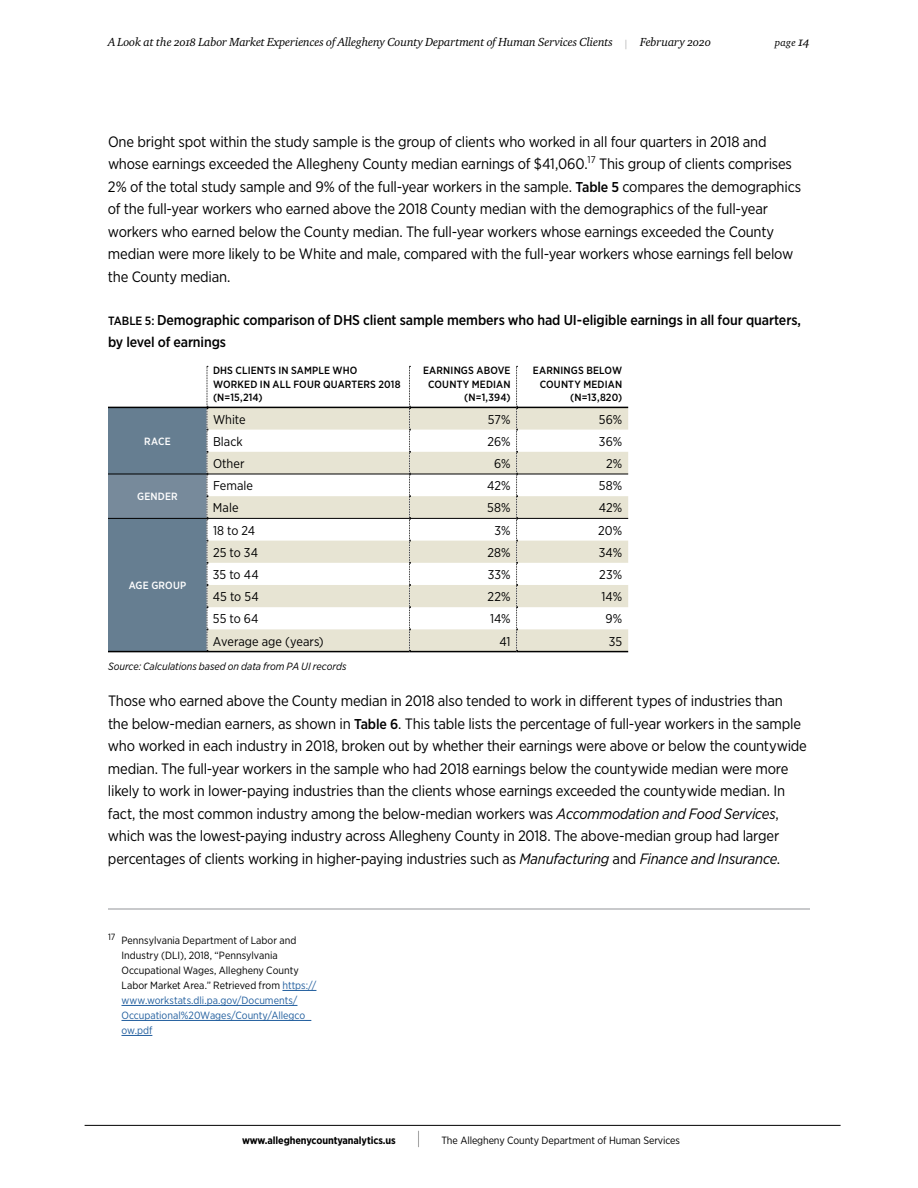
<style>
.page{position:relative;width:918px;height:1188px;background:#fff}
.page>*{position:absolute;margin:0;border:0;box-sizing:border-box;transform-origin:0 0}
.t1{font:15px/22.5px "Gotham Narrow";letter-spacing:-.015em;color:#000}
.t2{font:500 14.25px/21px "Gotham Narrow";letter-spacing:-.01em;color:#000}
.t3{font:12.75px "Gotham Narrow";color:#000}
.t4{font:12px "Charter ITC Regu Ital OS";letter-spacing:-.01em;color:#000}
.t5{font:10.5px/15px "Gotham Narrow";color:#000}
.t6{font:500 10.5px/13.5px "Gotham Narrow";letter-spacing:.015em;color:#000;text-align:right}
.t7{font:italic 10.5px "Gotham Narrow";color:#000}
.t8{font:700 10.5px "Gotham Narrow";letter-spacing:-.01em;color:#000}
.t9{font:500 10.5px "Gotham Narrow";letter-spacing:.015em;color:#fff}
.t10{font:10.5px "Charter ITC Regu Ital OS";color:#000}
.s1{font-size:13.5px}
.s2{font-weight:500;font-size:14.25px}
.s3{font-size:12px}
.s4{font-style:italic}
.s5{color:#215e9e}
.s6{font-weight:100;font-size:18px}
</style>
<div class="page">
<hr style="left:85px;top:1125px;width:756px;height:1px;background:#000">
<div style="left:108px;top:407px;width:99px;height:67px;background:#667e91"></div>
<svg style="left:208px;top:408px;width:420px;height:243px;fill:#e7e4d3"></svg>
<div style="left:108px;top:474px;width:99px;height:44px;background:#778a9b"></div>
<div style="left:108px;top:518px;width:99px;height:134px;background:#667e91"></div>
<svg style="left:207px;top:366px;width:1px;height:285px"></svg>
<svg style="left:409px;top:366px;width:2px;height:285px"></svg>
<svg style="left:516px;top:366px;width:2px;height:285px"></svg>
<hr style="left:108px;top:407px;width:99px;height:1px;background:#000">
<hr style="left:207px;top:407px;width:203px;height:1px;background:#000">
<hr style="left:410px;top:407px;width:107px;height:1px;background:#000">
<hr style="left:517px;top:407px;width:111px;height:1px;background:#000">
<hr style="left:108px;top:651px;width:99px;height:1px;background:#000">
<hr style="left:207px;top:651px;width:203px;height:1px;background:#000">
<hr style="left:410px;top:651px;width:107px;height:1px;background:#000">
<hr style="left:517px;top:651px;width:111px;height:1px;background:#000">
<hr style="left:108px;top:474px;width:99px;height:1px;background:#000">
<hr style="left:207px;top:474px;width:203px;height:1px;background:#000">
<hr style="left:410px;top:474px;width:107px;height:1px;background:#000">
<hr style="left:517px;top:474px;width:111px;height:1px;background:#000">
<hr style="left:108px;top:518px;width:99px;height:1px;background:#000">
<hr style="left:207px;top:518px;width:203px;height:1px;background:#000">
<hr style="left:410px;top:518px;width:107px;height:1px;background:#000">
<hr style="left:517px;top:518px;width:111px;height:1px;background:#000">
<hr style="left:282px;top:990px;width:34px;height:1px;background:#215e9e">
<hr style="left:122px;top:1005px;width:175px;height:1px;background:#215e9e">
<hr style="left:122px;top:1020px;width:189px;height:1px;background:#215e9e">
<hr style="left:122px;top:1035px;width:30px;height:1px;background:#215e9e">
<hr style="left:108px;top:909px;width:702px;height:1px;background:#939598">
<p class="t4" style="left:108px;top:35px;width:605px">A Look at the 2018 Labor Market Experiences of Allegheny County Department of Human Services Clients <sub>|</sub> February 2020</p>
<p class="t10" style="left:775px;top:36px;width:37px">page <span class="s1">14</span></p>
<p class="t1" style="left:108px;top:130px;width:695px">One bright spot within the study sample is the group of clients who worked in all four quarters in 2018 and whose earnings exceeded the Allegheny County median earnings of $41,060.<sup>17</sup> This group of clients comprises 2% of the total study sample and 9% of the full-year workers in the sample. <span class="s2">Table 5</span> compares the demographics of the full-year workers who earned above the 2018 County median with the demographics of the full-year workers who earned below the County median. The full-year workers whose earnings exceeded the County median were more likely to be White and male, compared with the full-year workers whose earnings fell below the County median.</p>
<p class="t2" style="left:108px;top:310px;width:695px"><span class="s3">TABLE 5:</span> Demographic comparison of DHS client sample members who had UI-eligible earnings in all four quarters, by level of earnings</p>
<p class="t6" style="left:213px;top:364px;width:189px;text-align:left">DHS CLIENTS IN SAMPLE WHO<br>WORKED IN ALL FOUR QUARTERS 2018 (N=15,214)</p>
<p class="t6" style="left:423px;top:364px;width:89px">EARNINGS ABOVE<br>COUNTY MEDIAN (N=1,394)</p>
<p class="t6" style="left:533px;top:364px;width:91px">EARNINGS BELOW<br>COUNTY MEDIAN (N=13,820)</p>
<p class="t9" style="left:144px;top:435px;width:28px">RACE</p>
<p class="t3" style="left:213px;top:411px;width:34px">White</p>
<p class="t3" style="left:488px;top:411px;width:24px">57%</p>
<p class="t3" style="left:599px;top:411px;width:25px">56%</p>
<p class="t3" style="left:213px;top:434px;width:31px">Black</p>
<p class="t3" style="left:488px;top:434px;width:25px">26%</p>
<p class="t3" style="left:599px;top:434px;width:25px">36%</p>
<p class="t3" style="left:213px;top:456px;width:33px">Other</p>
<p class="t3" style="left:494px;top:456px;width:18px">6%</p>
<p class="t3" style="left:606px;top:456px;width:18px">2%</p>
<p class="t9" style="left:137px;top:490px;width:42px">GENDER</p>
<p class="t3" style="left:213px;top:478px;width:42px">Female</p>
<p class="t3" style="left:487px;top:478px;width:25px">42%</p>
<p class="t3" style="left:599px;top:478px;width:25px">58%</p>
<p class="t3" style="left:213px;top:500px;width:27px">Male</p>
<p class="t3" style="left:487px;top:500px;width:25px">58%</p>
<p class="t3" style="left:599px;top:500px;width:25px">42%</p>
<p class="t3" style="left:213px;top:522px;width:44px">18 to 24</p>
<p class="t3" style="left:495px;top:522px;width:18px">3%</p>
<p class="t3" style="left:598px;top:522px;width:25px">20%</p>
<p class="t3" style="left:213px;top:545px;width:47px">25 to 34</p>
<p class="t3" style="left:487px;top:545px;width:25px">28%</p>
<p class="t3" style="left:599px;top:545px;width:25px">34%</p>
<p class="t3" style="left:213px;top:567px;width:47px">35 to 44</p>
<p class="t3" style="left:488px;top:567px;width:24px">33%</p>
<p class="t3" style="left:599px;top:567px;width:24px">23%</p>
<p class="t3" style="left:213px;top:589px;width:47px">45 to 54</p>
<p class="t3" style="left:488px;top:589px;width:25px">22%</p>
<p class="t3" style="left:602px;top:589px;width:22px">14%</p>
<p class="t3" style="left:213px;top:611px;width:47px">55 to 64</p>
<p class="t3" style="left:490px;top:611px;width:22px">14%</p>
<p class="t3" style="left:605px;top:611px;width:18px">9%</p>
<p class="t3" style="left:213px;top:633px;width:112px">Average age (years)</p>
<p class="t3" style="left:499px;top:633px;width:13px">41</p>
<p class="t3" style="left:609px;top:633px;width:15px">35</p>
<p class="t7" style="left:108px;top:660px;width:240px">Source: Calculations based on data from PA UI records</p>
<p class="t1" style="left:108px;top:690px;width:700px">Those who earned above the County median in 2018 also tended to work in different types of industries than the below-median earners, as shown in <span class="s2">Table 6</span>. This table lists the percentage of full-year workers in the sample who worked in each industry in 2018, broken out by whether their earnings were above or below the countywide median. The full-year workers in the sample who had 2018 earnings below the countywide median were more likely to work in lower-paying industries than the clients whose earnings exceeded the countywide median. In fact, the most common industry among the below-median workers was <span class="s4">Accommodation and Food Services</span>, which was the lowest-paying industry across Allegheny County in 2018. The above-median group had larger percentages of clients working in higher-paying industries such as <span class="s4">Manufacturing</span> and <span class="s4">Finance and Insurance</span>.</p>
<p class="t9" style="left:129px;top:579px;width:59px">AGE GROUP</p>
<p class="t5" style="left:121px;top:933px;width:196px;text-indent:-13px"><sup>17</sup> Pennsylvania Department of Labor and Industry (DLI), 2018, “Pennsylvania Occupational Wages, Allegheny County Labor Market Area.” Retrieved from <span class="s5">https:// www.workstats.dli.pa.gov/Documents/ Occupational%20Wages/County/Allegco_ ow.pdf</span></p>
<p class="t8" style="left:242px;top:1133px;width:180px">www.alleghenycountyanalytics.us <span class="s6">|</span></p>
<p class="t5" style="left:441px;top:1133px;width:240px">The Allegheny County Department of Human Services</p>
</div>
